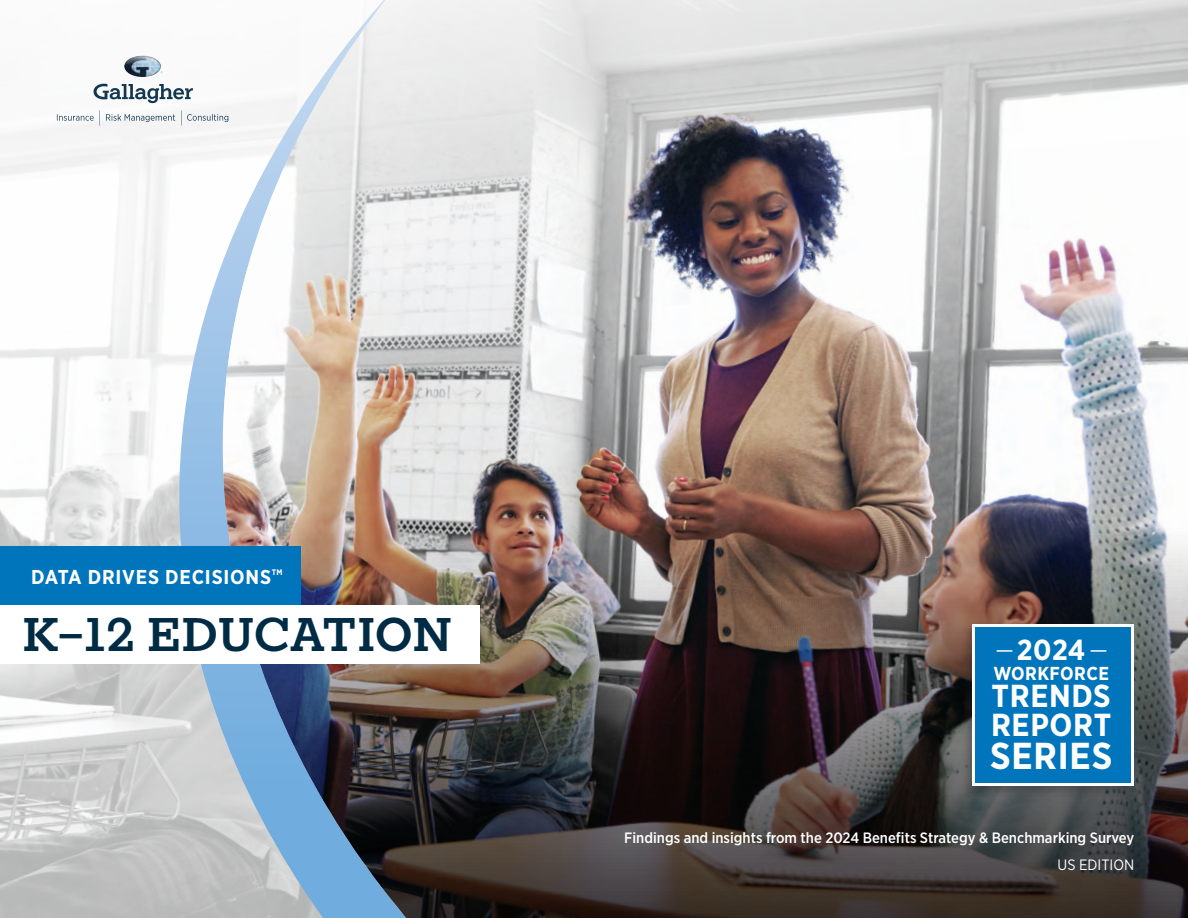
<style>
.page{position:relative;width:1188px;height:918px;background:#fff}
.page>*{position:absolute;margin:0;border:0;box-sizing:border-box;transform-origin:0 0}
.t1{font:500 45px "Gallagher Slab";letter-spacing:.005em;color:#002b45}
.t2{font:700 37.5px "Gotham Narrow";letter-spacing:.02em;color:#fff}
.t3{font:700 31.8px/29px "Gotham Narrow";letter-spacing:.02em;color:#fff}
.t4{font:700 28.95px "Gotham Narrow";color:#fff}
.t5{font:700 20.1px "Gotham Narrow";letter-spacing:.04em;color:#fff}
.t6{font:700 18.75px "Gotham Narrow";letter-spacing:.02em;color:#fff}
.t7{font:500 15px "Gotham Narrow";color:#fff}
.t8{font:15px "Gotham Narrow";color:#fff}
.t9{font:700 7.95px "Gotham Narrow";color:#fff}
</style>
<div class="page">
<img style="left:0;top:55px;width:179px;height:863px">
<svg style="left:179px;top:88px;width:44px;height:830px"></svg>
<img style="left:223px;top:0;width:965px;height:918px">
<div style="left:960px;top:621px;width:177px;height:178px;background:#231f20;opacity:.3"></div>
<div style="left:972px;top:624px;width:162px;height:162px;background:#fff"></div>
<div style="left:976px;top:627px;width:155px;height:156px;background:#0075bc"></div>
<svg style="left:997px;top:650px;width:15px;height:2px"></svg>
<svg style="left:1091px;top:650px;width:15px;height:2px"></svg>
<div style="left:0;top:547px;width:300px;height:58px;background:#0075bc"></div>
<div style="left:0;top:605px;width:480px;height:59px;background:#fff"></div>
<h3 class="t5" style="left:31px;top:564px;width:241px">DATA DRIVES DECISIONS</h3>
<p class="t9" style="left:272px;top:567px;width:12px">TM</p>
<h1 class="t1" style="left:23px;top:607px;width:431px">K–12 EDUCATION</h1>
<h3 class="t4" style="left:1017px;top:631px;width:70px">2024</h3>
<p class="t6" style="left:993px;top:661px;width:117px">WORKFORCE</p>
<h3 class="t3" style="left:991px;top:681px;width:122px">TRENDS<br>REPORT</h3>
<h2 class="t2" style="left:990px;top:732px;width:124px">SERIES</h2>
<p class="t7" style="left:624px;top:828px;width:512px">Findings and insights from the 2024 Benefits Strategy &amp; Benchmarking Survey</p>
<p class="t8" style="left:1058px;top:856px;width:78px">US EDITION</p>
</div>
